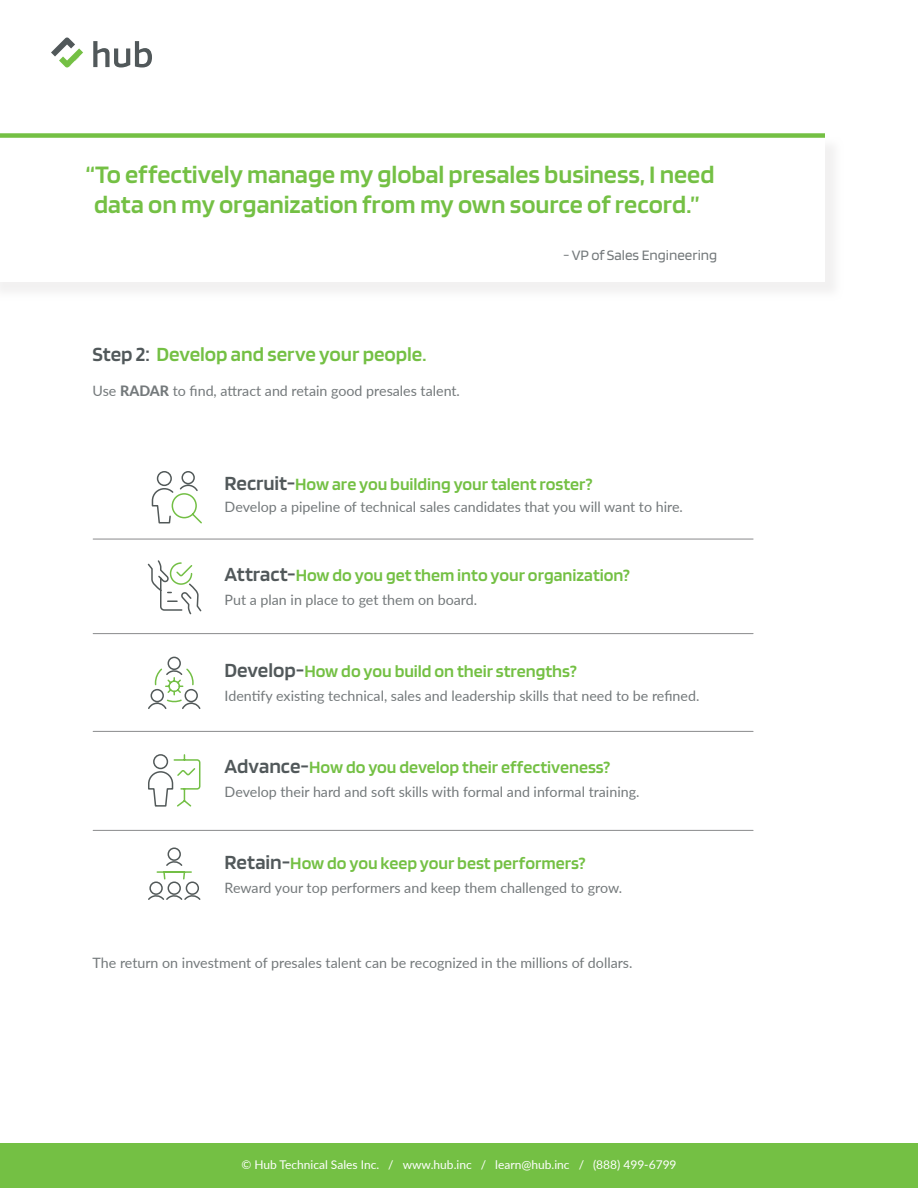
<style>
.page{position:relative;width:918px;height:1188px;background:#fff}
.page>*{position:absolute;margin:0;border:0;box-sizing:border-box;transform-origin:0 0}
.t1{font:600 26.25px/30px "Blinker";letter-spacing:-.005em;color:#74c044;text-align:center}
.t2{font:600 21px "Blinker";color:#74c044}
.t3{font:600 18px "Blinker";color:#74c044}
.t4{font:15px "Blinker";color:#74797b}
.t5{font:14.25px "Lato";color:#74797b}
.t6{font:12px "Lato";color:#fff}
.s1{color:#51585a}
.s2{font-weight:800}
.s3{font-size:21px;color:#51585a}
</style>
<div class="page">
<div style="left:0;top:1143px;width:918px;height:45px;background:#74c044"></div>
<svg style="left:148px;top:754px;width:53px;height:53px"></svg>
<svg style="left:148px;top:656px;width:53px;height:53px"></svg>
<svg style="left:148px;top:847px;width:53px;height:53px"></svg>
<hr style="left:93px;top:539px;width:660px;height:1px;background:#969798">
<hr style="left:93px;top:633px;width:660px;height:1px;background:#969798">
<hr style="left:93px;top:830px;width:660px;height:1px;background:#969798">
<hr style="left:93px;top:731px;width:660px;height:1px;background:#969798">
<div style="left:0;top:136px;width:844px;height:164px;background:#f5f4f4"></div>
<div style="left:0;top:136px;width:825px;height:146px;background:#fff"></div>
<div style="left:0;top:133px;width:825px;height:5px;background:#74c044"></div>
<svg style="left:151px;top:471px;width:51px;height:53px"></svg>
<svg style="left:147px;top:560px;width:55px;height:55px"></svg>
<svg style="left:51px;top:38px;width:32px;height:30px"></svg>
<svg style="left:93px;top:41px;width:59px;height:27px"></svg>
<h1 class="t1" style="left:86px;top:160px;width:630px">“To effectively manage my global presales business, I need data on my organization from my own source of record.”</h1>
<p class="t4" style="left:563px;top:247px;width:156px">- VP of Sales Engineering</p>
<h2 class="t2" style="left:93px;top:344px;width:335px"><span class="s1">Step 2:</span> Develop and serve your people.</h2>
<p class="t5" style="left:93px;top:381px;width:369px">Use <span class="s2">RADAR</span> to find, attract and retain good presales talent.</p>
<p class="t3" style="left:225px;top:475px;width:369px"><span class="s3">Recruit-</span>How are you building your talent roster?</p>
<p class="t5" style="left:225px;top:497px;width:460px">Develop a pipeline of technical sales candidates that you will want to hire.</p>
<p class="t3" style="left:225px;top:566px;width:407px"><span class="s3">Attract-</span>How do you get them into your organization?</p>
<p class="t5" style="left:225px;top:590px;width:254px">Put a plan in place to get them on board.</p>
<p class="t3" style="left:225px;top:662px;width:354px"><span class="s3">Develop-</span>How do you build on their strengths?</p>
<p class="t5" style="left:225px;top:686px;width:476px">Identify existing technical, sales and leadership skills that need to be refined.</p>
<p class="t3" style="left:225px;top:758px;width:387px"><span class="s3">Advance-</span>How do you develop their effectiveness?</p>
<p class="t5" style="left:225px;top:782px;width:416px">Develop their hard and soft skills with formal and informal training.</p>
<p class="t3" style="left:225px;top:854px;width:363px"><span class="s3">Retain-</span>How do you keep your best performers?</p>
<p class="t5" style="left:225px;top:878px;width:399px">Reward your top performers and keep them challenged to grow.</p>
<p class="t5" style="left:93px;top:953px;width:541px">The return on investment of presales talent can be recognized in the millions of dollars.</p>
<p class="t6" style="left:241px;top:1156px;width:437px">© Hub Technical Sales Inc. / www.hub.inc / learn@hub.inc / (888) 499-6799</p>
</div>
